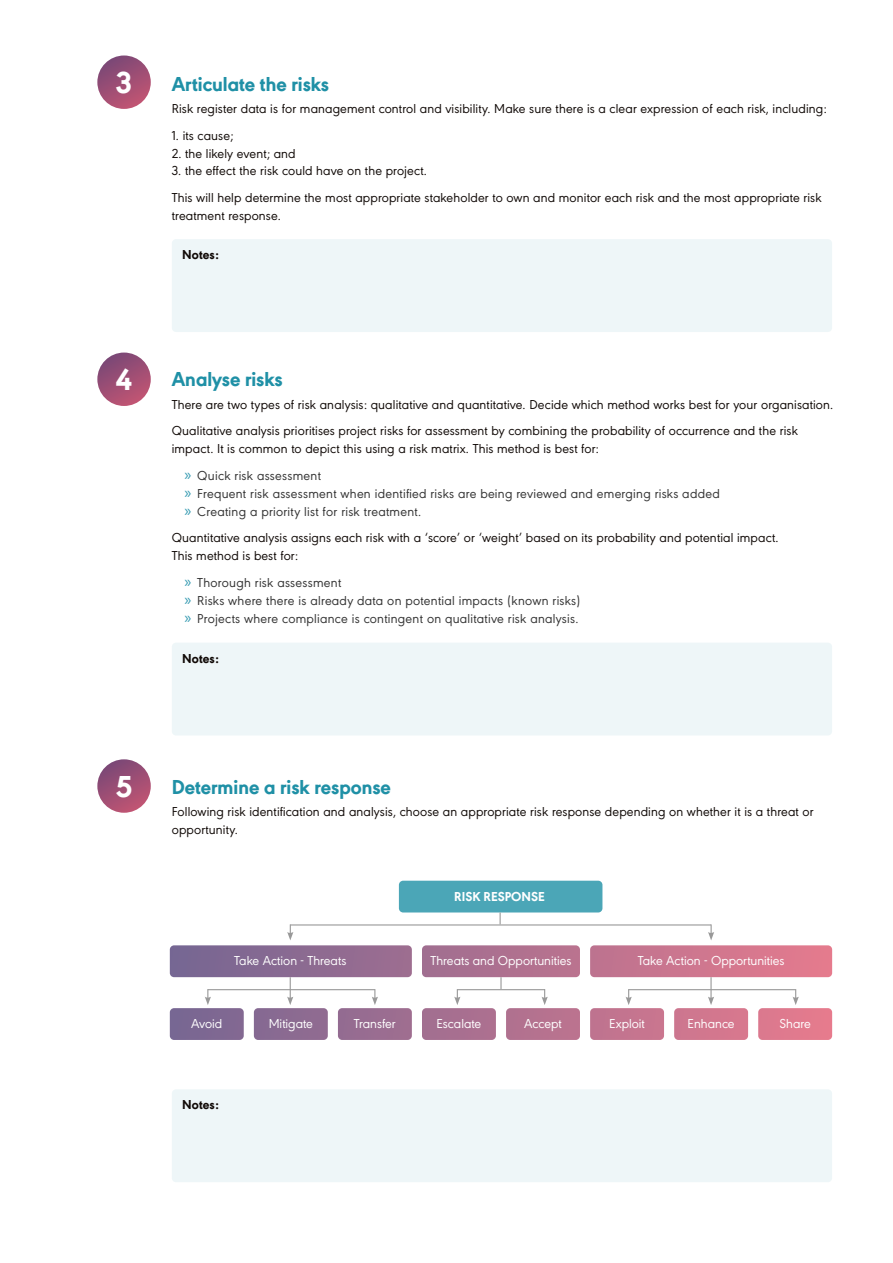
<style>
.page{position:relative;width:893px;height:1263px;background:#fff}
.page>*{position:absolute;margin:0;border:0;box-sizing:border-box;transform-origin:0 0}
.t1{font:800 31.5px "URW Geometric";color:#fff}
.t2{font:800 21px "URW Geometric";color:#1f90a6}
.t3{font:13.5px/26.5px "URW Geometric";letter-spacing:.01em;color:#100906}
.t4{font:13.5px/18px "URW Geometric";letter-spacing:.02em;color:#333}
.t5{font:13.5px "URW Geometric";color:#fff}
.t6{font:800 13.5px "URW Geometric";letter-spacing:.01em;color:#100906}
.t7{font:800 13.5px "URW Geometric";color:#fff}
.s1{font-family:"Myriad Pro";font-size:16.5px;color:#339ab1}
.s2{color:#333}
</style>
<div class="page">
<div style="left:172px;top:239px;width:660px;height:93px;background:#eef6f8;border-radius:4px"></div>
<div style="left:172px;top:642px;width:660px;height:93px;background:#eef6f8;border-radius:4px"></div>
<div style="left:172px;top:1089px;width:660px;height:93px;background:#eef6f8;border-radius:4px"></div>
<div style="left:170px;top:945px;width:242px;height:32px;background:linear-gradient(to right,#756693,#9e6e90);border-radius:4px"></div>
<div style="left:399px;top:881px;width:203px;height:31px;background:#4ba6b7;border-radius:4px"></div>
<div style="left:422px;top:945px;width:158px;height:32px;background:linear-gradient(to right,#a06e90,#ba738f);border-radius:4px"></div>
<div style="left:590px;top:945px;width:242px;height:32px;background:linear-gradient(to right,#bc738f,#e57b8d);border-radius:4px"></div>
<div style="left:170px;top:1008px;width:74px;height:32px;background:#7d6792;border-radius:4px"></div>
<div style="left:254px;top:1008px;width:74px;height:32px;background:#8b6a91;border-radius:4px"></div>
<div style="left:422px;top:1008px;width:74px;height:32px;background:#a76f90;border-radius:4px"></div>
<div style="left:674px;top:1008px;width:74px;height:32px;background:#d3778e;border-radius:4px"></div>
<div style="left:338px;top:1008px;width:74px;height:32px;background:#996d91;border-radius:4px"></div>
<div style="left:590px;top:1008px;width:74px;height:32px;background:#c4748f;border-radius:4px"></div>
<div style="left:506px;top:1008px;width:74px;height:32px;background:#b6728f;border-radius:4px"></div>
<div style="left:758px;top:1008px;width:74px;height:32px;background:#e07a8e;border-radius:4px"></div>
<svg style="left:500px;top:977px;width:2px;height:12px"></svg>
<svg style="left:500px;top:912px;width:1px;height:12px"></svg>
<hr style="left:457px;top:989px;width:88px;height:1px;background:#999">
<hr style="left:208px;top:989px;width:167px;height:1px;background:#999">
<hr style="left:290px;top:924px;width:421px;height:1px;background:#999">
<hr style="left:629px;top:989px;width:167px;height:1px;background:#999">
<svg style="left:454px;top:989px;width:6px;height:16px"></svg>
<svg style="left:205px;top:989px;width:6px;height:16px"></svg>
<svg style="left:287px;top:924px;width:6px;height:16px"></svg>
<svg style="left:626px;top:989px;width:6px;height:16px"></svg>
<svg style="left:542px;top:989px;width:6px;height:16px"></svg>
<svg style="left:287px;top:977px;width:6px;height:28px"></svg>
<svg style="left:708px;top:977px;width:6px;height:28px"></svg>
<svg style="left:372px;top:989px;width:6px;height:16px"></svg>
<svg style="left:708px;top:924px;width:6px;height:16px"></svg>
<svg style="left:793px;top:989px;width:6px;height:16px"></svg>
<svg style="left:97px;top:56px;width:54px;height:53px;background:#a05177"></svg>
<svg style="left:97px;top:353px;width:54px;height:53px;background:#a05177"></svg>
<svg style="left:97px;top:759px;width:54px;height:54px;background:#a15479"></svg>
<h1 class="t1" style="left:116px;top:59px;width:17px">3</h1>
<h2 class="t2" style="left:172px;top:68px;width:159px">Articulate the risks</h2>
<p class="t3" style="left:172px;top:94px;width:656px">Risk register data is for management control and visibility. Make sure there is a clear expression of each risk, including:</p>
<p class="t3" style="left:172px;top:121px;width:63px">1. its cause;</p>
<p class="t3" style="left:172px;top:139px;width:125px">2. the likely event; and</p>
<p class="t3" style="left:172px;top:157px;width:651px">3. the effect the risk could have on the project.<br>This will help determine the most appropriate stakeholder to own and monitor each risk and the most appropriate risk</p>
<p class="t3" style="left:172px;top:201px;width:111px">treatment response.</p>
<p class="t6" style="left:182px;top:244px;width:38px">Notes:</p>
<h1 class="t1" style="left:116px;top:356px;width:18px">4</h1>
<h2 class="t2" style="left:172px;top:364px;width:112px">Analyse risks</h2>
<p class="t3" style="left:172px;top:390px;width:663px">There are two types of risk analysis: qualitative and quantitative. Decide which method works best for your organisation.<br>Qualitative analysis prioritises project risks for assessment by combining the probability of occurrence and the risk</p>
<p class="t3" style="left:185px;top:434px;width:416px;text-indent:-13px">impact. It is common to depict this using a risk matrix. This method is best for: <span class="s1">»</span> <span class="s2">Quick risk assessment</span></p>
<p class="t4" style="left:185px;top:483px;width:537px"><span class="s1">»</span> Frequent risk assessment when identified risks are being reviewed and emerging risks added <span class="s1">»</span> Creating a priority list for risk treatment.</p>
<p class="t3" style="left:172px;top:528px;width:608px;line-height:18px">Quantitative analysis assigns each risk with a ‘score’ or ‘weight’ based on its probability and potential impact.<br>This method is best for:</p>
<p class="t4" style="left:185px;top:572px;width:397px"><span class="s1">»</span> Thorough risk assessment<br><span class="s1">»</span> Risks where there is already data on potential impacts (known risks) <span class="s1">»</span> Projects where compliance is contingent on qualitative risk analysis.</p>
<p class="t6" style="left:182px;top:648px;width:38px">Notes:</p>
<h1 class="t1" style="left:116px;top:763px;width:19px">5</h1>
<h2 class="t2" style="left:172px;top:771px;width:221px">Determine a risk response</h2>
<p class="t3" style="left:172px;top:802px;width:643px;line-height:18px">Following risk identification and analysis, choose an appropriate risk response depending on whether it is a threat or opportunity.</p>
<p class="t5" style="left:234px;top:951px;width:114px">Take Action - Threats</p>
<p class="t7" style="left:454px;top:886px;width:92px">RISK RESPONSE</p>
<p class="t5" style="left:431px;top:951px;width:142px">Threats and Opportunities</p>
<p class="t5" style="left:638px;top:951px;width:148px">Take Action - Opportunities</p>
<p class="t5" style="left:191px;top:1014px;width:33px">Avoid</p>
<p class="t5" style="left:269px;top:1014px;width:46px">Mitigate</p>
<p class="t5" style="left:354px;top:1014px;width:43px">Transfer</p>
<p class="t5" style="left:437px;top:1014px;width:46px">Escalate</p>
<p class="t5" style="left:524px;top:1014px;width:39px">Accept</p>
<p class="t5" style="left:609px;top:1014px;width:37px">Exploit</p>
<p class="t5" style="left:688px;top:1014px;width:49px">Enhance</p>
<p class="t5" style="left:779px;top:1014px;width:33px">Share</p>
<p class="t6" style="left:182px;top:1095px;width:38px">Notes:</p>
</div>
